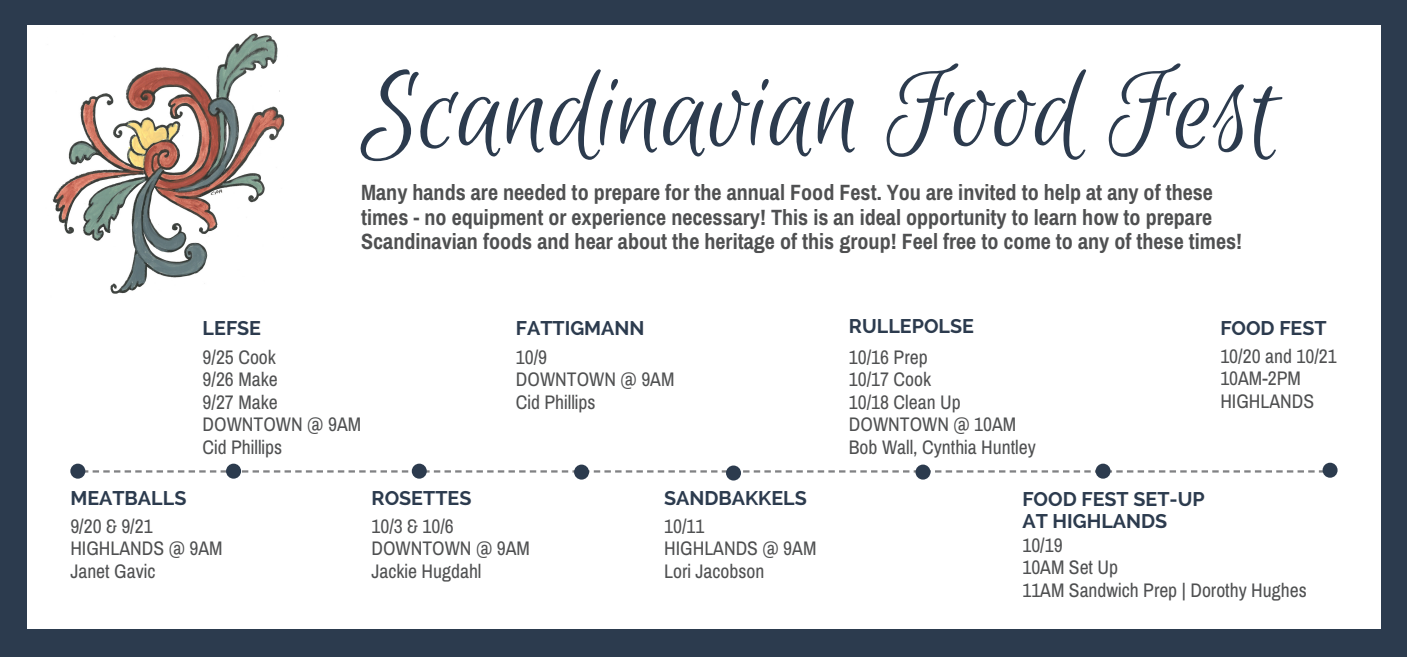
<style>
.page{position:relative;width:1407px;height:657px;background:#fff}
.page>*{position:absolute;margin:0;border:0;box-sizing:border-box;transform-origin:0 0}
.t1{font:122.88px "Euphoria Script";color:#2c3b4e}
.t2{font:700 22.12px/24.4px "Archivo Narrow";color:#4f5051}
.t3{font:19.62px/22.5px "Archivo Narrow";color:#4f5051}
.t4{font:700 19.62px/22.5px "Raleway";color:#2c3b4e}
</style>
<div class="page">
<div style="left:0;top:0;width:1406px;height:656px;background:#2c3b4e"></div>
<div style="left:27px;top:25px;width:1353px;height:603px;background:#fff"></div>
<svg style="left:85px;top:470px;width:1237px;height:2px"></svg>
<div style="left:70px;top:463px;width:15px;height:15px;background:#2c3b4e;border-radius:50%"></div>
<img style="left:52px;top:33px;width:233px;height:261px">
<div style="left:226px;top:463px;width:15px;height:15px;background:#2c3b4e;border-radius:50%"></div>
<div style="left:412px;top:463px;width:15px;height:15px;background:#2c3b4e;border-radius:50%"></div>
<div style="left:574px;top:464px;width:15px;height:15px;background:#2c3b4e;border-radius:50%"></div>
<div style="left:726px;top:465px;width:15px;height:15px;background:#2c3b4e;border-radius:50%"></div>
<div style="left:915px;top:464px;width:15px;height:15px;background:#2c3b4e;border-radius:50%"></div>
<div style="left:1095px;top:463px;width:15px;height:15px;background:#2c3b4e;border-radius:50%"></div>
<div style="left:1322px;top:462px;width:15px;height:15px;background:#2c3b4e;border-radius:50%"></div>
<h1 class="t1" style="left:361px;top:46px;width:920px">Scandinavian Food Fest</h1>
<p class="t2" style="left:361px;top:180px;width:882px">Many hands are needed to prepare for the annual Food Fest. You are invited to help at any of these times - no equipment or experience necessary! This is an ideal opportunity to learn how to prepare<br>Scandinavian foods and hear about the heritage of this group! Feel free to come to any of these times!</p>
<p class="t4" style="left:202px;top:317px;width:60px">LEFSE</p>
<p class="t3" style="left:202px;top:345px;width:160px">9/25 Cook<br>9/26 Make<br>9/27 Make<br>DOWNTOWN @ 9AM<br>Cid Phillips</p>
<p class="t4" style="left:516px;top:317px;width:130px">FATTIGMANN</p>
<p class="t3" style="left:516px;top:345px;width:160px">10/9<br>DOWNTOWN @ 9AM<br>Cid Phillips</p>
<p class="t4" style="left:70px;top:486px;width:118px">MEATBALLS</p>
<p class="t3" style="left:70px;top:514px;width:154px">9/20 &amp; 9/21<br>HIGHLANDS @ 9AM<br>Janet Gavic</p>
<p class="t4" style="left:371px;top:486px;width:101px">ROSETTES</p>
<p class="t3" style="left:371px;top:514px;width:160px">10/3 &amp; 10/6<br>DOWNTOWN @ 9AM<br>Jackie Hugdahl</p>
<p class="t4" style="left:664px;top:486px;width:144px">SANDBAKKELS</p>
<p class="t3" style="left:664px;top:514px;width:154px">10/11<br>HIGHLANDS @ 9AM<br>Lori Jacobson</p>
<p class="t4" style="left:848px;top:315px;width:127px">RULLEPOLSE</p>
<p class="t3" style="left:848px;top:345px;width:188px">10/16 Prep<br>10/17 Cook<br>10/18 Clean Up<br>DOWNTOWN @ 10AM<br>Bob Wall, Cynthia Huntley</p>
<p class="t4" style="left:1022px;top:487px;width:184px">FOOD FEST SET-UP<br>AT HIGHLANDS</p>
<p class="t3" style="left:1022px;top:533px;width:286px">10/19<br>10AM Set Up<br>11AM Sandwich Prep | Dorothy Hughes</p>
<p class="t4" style="left:1220px;top:317px;width:108px">FOOD FEST</p>
<p class="t3" style="left:1220px;top:344px;width:118px">10/20 and 10/21<br>10AM-2PM<br>HIGHLANDS</p>
</div>
